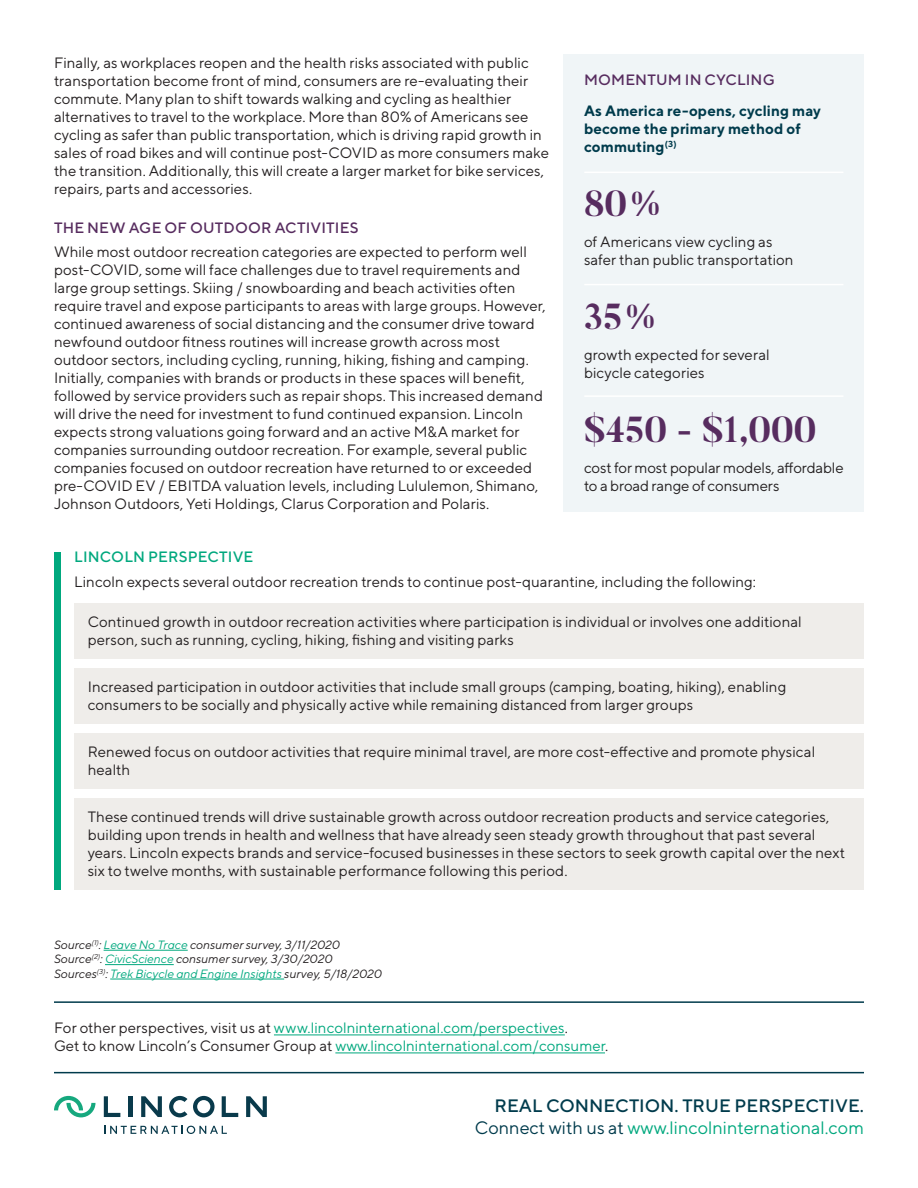
<style>
.page{position:relative;width:918px;height:1188px;background:#fff}
.page>*{position:absolute;margin:0;border:0;box-sizing:border-box;transform-origin:0 0}
.t1{font:700 36px "Butler";color:#572c5f}
.t2{font:500 18px/21.6px "TT Norms";color:#003b4c;text-align:right}
.Main_Copy_12pt{font:15px/18px "TT Norms";color:#231f20}
.t3{font:15px/18px "TT Norms";color:#00a87e}
.Main_Copy_12pt-2{font:700 15px/18px "TT Norms";letter-spacing:.005em;color:#003b4c}
.Section_Title_-_Purp{font:500 15px "TT Norms";letter-spacing:.01em;color:#572c5f}
.Section_Title_-_Purp-2{font:500 15px "TT Norms";letter-spacing:.005em;color:#00a87e}
.Main_Copy_12pt-3{font:500 15px "TT Norms";letter-spacing:.01em;color:#572c5f}
.t4{font:italic 12px/14.4px "TT Norms";color:#231f20}
.s1{color:#00a87e}
.s2{color:#231f20}
.s3{font-weight:400}
.s4{font-weight:400;color:#00a87e}
</style>
<div class="page">
<hr style="left:129px;top:1096px;width:4px;height:21px;background:#093a4b">
<svg style="left:141px;top:1096px;width:21px;height:21px"></svg>
<svg style="left:104px;top:1096px;width:16px;height:21px"></svg>
<svg style="left:246px;top:1096px;width:21px;height:21px"></svg>
<svg style="left:222px;top:1096px;width:16px;height:21px"></svg>
<svg style="left:169px;top:1096px;width:18px;height:21px"></svg>
<svg style="left:193px;top:1096px;width:22px;height:21px"></svg>
<svg style="left:54px;top:1096px;width:41px;height:21px"></svg>
<svg style="left:104px;top:1126px;width:123px;height:8px"></svg>
<hr style="left:54px;top:1072px;width:810px;height:1px;background:#003b4c">
<div style="left:564px;top:54px;width:300px;height:457px;background:#f0f5f7"></div>
<hr style="left:584px;top:284px;width:259px;height:1px;background:#fff">
<hr style="left:584px;top:395px;width:259px;height:2px;background:#fff">
<div style="left:54px;top:552px;width:7px;height:338px;background:#00a87e"></div>
<div style="left:74px;top:603px;width:790px;height:55px;background:#efedea"></div>
<div style="left:74px;top:668px;width:790px;height:56px;background:#efedea"></div>
<div style="left:74px;top:733px;width:790px;height:56px;background:#efedea"></div>
<div style="left:74px;top:798px;width:790px;height:92px;background:#efedea"></div>
<hr style="left:274px;top:1035px;width:291px;height:1px;background:#00a87e">
<hr style="left:335px;top:1053px;width:270px;height:1px;background:#00a87e">
<hr style="left:54px;top:1001px;width:810px;height:2px;background:#003b4c">
<hr style="left:104px;top:950px;width:84px;height:1px;background:#00a87e">
<hr style="left:105px;top:964px;width:69px;height:1px;background:#00a87e">
<hr style="left:110px;top:979px;width:174px;height:1px;background:#00a87e">
<hr style="left:584px;top:172px;width:259px;height:1px;background:#fff">
<p class="Main_Copy_12pt" style="left:54px;top:54px;width:497px">Finally, as workplaces reopen and the health risks associated with public transportation become front of mind, consumers are re-evaluating their commute. Many plan to shift towards walking and cycling as healthier alternatives to travel to the workplace. More than 80% of Americans see cycling as safer than public transportation, which is driving rapid growth in sales of road bikes and will continue post-COVID as more consumers make the transition. Additionally, this will create a larger market for bike services, repairs, parts and accessories.</p>
<p class="Section_Title_-_Purp" style="left:54px;top:218px;width:306px">THE NEW AGE OF OUTDOOR ACTIVITIES</p>
<p class="Main_Copy_12pt" style="left:54px;top:243px;width:493px">While most outdoor recreation categories are expected to perform well post-COVID, some will face challenges due to travel requirements and large group settings. Skiing / snowboarding and beach activities often require travel and expose participants to areas with large groups. However, continued awareness of social distancing and the consumer drive toward newfound outdoor fitness routines will increase growth across most outdoor sectors, including cycling, running, hiking, fishing and camping.<br>Initially, companies with brands or products in these spaces will benefit, followed by service providers such as repair shops. This increased demand will drive the need for investment to fund continued expansion. Lincoln expects strong valuations going forward and an active M&amp;A market for companies surrounding outdoor recreation. For example, several public companies focused on outdoor recreation have returned to or exceeded pre-COVID EV / EBITDA valuation levels, including Lululemon, Shimano, Johnson Outdoors, Yeti Holdings, Clarus Corporation and Polaris.</p>
<p class="Main_Copy_12pt-3" style="left:584px;top:70px;width:192px">MOMENTUM IN CYCLING</p>
<p class="Main_Copy_12pt-2" style="left:584px;top:102px;width:239px">As America re-opens, cycling may become the primary method of commuting<sup>(3)</sup></p>
<p class="t1" style="left:584px;top:180px;width:81px">80%</p>
<p class="Main_Copy_12pt" style="left:584px;top:233px;width:211px">of Americans view cycling as safer than public transportation</p>
<p class="t1" style="left:584px;top:293px;width:76px">35%</p>
<p class="Main_Copy_12pt" style="left:584px;top:346px;width:187px">growth expected for several bicycle categories</p>
<p class="t1" style="left:584px;top:406px;width:234px">$450 - $1,000</p>
<p class="Main_Copy_12pt" style="left:584px;top:459px;width:261px">cost for most popular models, affordable to a broad range of consumers</p>
<p class="Section_Title_-_Purp-2" style="left:74px;top:547px;width:181px">LINCOLN PERSPECTIVE</p>
<p class="Main_Copy_12pt" style="left:74px;top:572px;width:683px">Lincoln expects several outdoor recreation trends to continue post-quarantine, including the following:</p>
<p class="Main_Copy_12pt" style="left:88px;top:612px;width:716px">Continued growth in outdoor recreation activities where participation is individual or involves one additional person, such as running, cycling, hiking, fishing and visiting parks</p>
<p class="Main_Copy_12pt" style="left:88px;top:678px;width:700px">Increased participation in outdoor activities that include small groups (camping, boating, hiking), enabling consumers to be socially and physically active while remaining distanced from larger groups</p>
<p class="Main_Copy_12pt" style="left:88px;top:743px;width:729px">Renewed focus on outdoor activities that require minimal travel, are more cost-effective and promote physical health</p>
<p class="Main_Copy_12pt" style="left:88px;top:808px;width:759px">These continued trends will drive sustainable growth across outdoor recreation products and service categories, building upon trends in health and wellness that have already seen steady growth throughout that past several years. Lincoln expects brands and service-focused businesses in these sectors to seek growth capital over the next six to twelve months, with sustainable performance following this period.</p>
<p class="t4" style="left:54px;top:937px;width:288px">Source<sup>(1)</sup>: <span class="s1">Leave No Trace</span> consumer survey, 3/11/2020</p>
<p class="t4" style="left:54px;top:952px;width:329px">Source<sup>(2)</sup>: <span class="s1">CivicScience</span> consumer survey, 3/30/2020<br>Sources<sup>(3)</sup>: <span class="s1">Trek Bicycle and Engine Insights</span> survey, 5/18/2020</p>
<p class="t3" style="left:54px;top:1019px;width:556px"><span class="s2">For other perspectives, visit us at</span> www.lincolninternational.com/perspectives<span class="s2">.<br>Get to know Lincoln’s Consumer Group at</span> www.lincolninternational.com/consumer<span class="s2">.</span></p>
<p class="t2" style="left:475px;top:1095px;width:391px">REAL CONNECTION. TRUE PERSPECTIVE.<br><span class="s3">Connect with us at</span> <span class="s4">www.lincolninternational.com</span></p>
</div>
